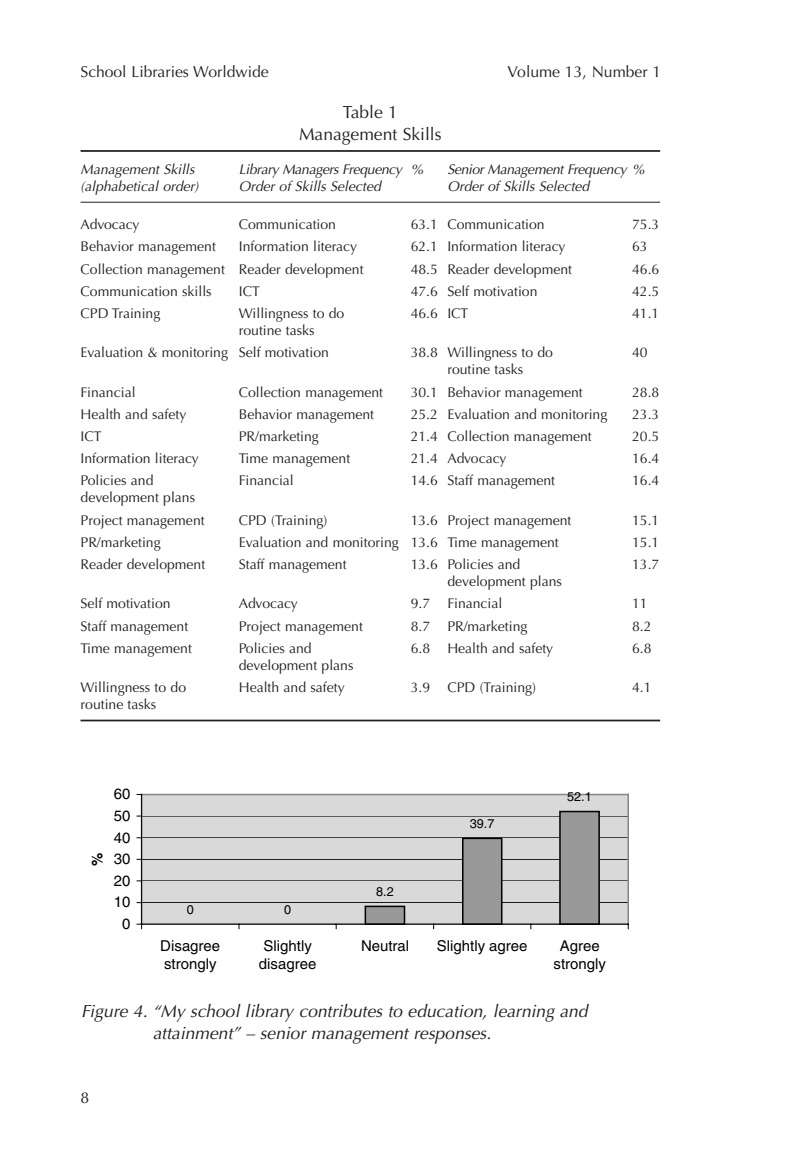
<style>
.page{position:relative;width:788px;height:1166px;background:#fff}
.page>*{position:absolute;margin:0;border:0;box-sizing:border-box;transform-origin:0 0}
.t1{font:italic 17.5px/21.3px "Optima";color:#231f20}
.t2{font:17.5px/21.3px "Optima";color:#231f20;text-align:center}
.t3{font:15.75px "Optima";color:#231f20}
.t4{font:14.88px/18.7px "Helvetica+QATQRY";color:#000;text-align:center}
.t5{font:14.88px "Helvetica Bold+NBDTZF";color:#000}
.t6{font:14px/22.2px "Optima";color:#231f20}
.t7{font:italic 14px "Optima";color:#231f20}
.t8{font:12.6px "Helvetica+QATQRY";color:#000}
</style>
<div class="page">
<hr style="left:80px;top:150px;width:580px;height:2px;background:#231f20">
<hr style="left:80px;top:202px;width:580px;height:1px;background:#231f20">
<hr style="left:80px;top:719px;width:580px;height:2px;background:#231f20">
<svg style="left:136px;top:793px;width:493px;height:137px"></svg>
<p class="t3" style="left:80px;top:65px;width:190px">School Libraries Worldwide</p>
<p class="t3" style="left:507px;top:65px;width:155px">Volume 13, Number 1</p>
<p class="t2" style="left:299px;top:103px;width:144px">Table 1<br>Management Skills</p>
<p class="t7" style="left:80px;top:164px;width:118px">Management Skills</p>
<p class="t7" style="left:239px;top:164px;width:189px">Library Managers Frequency %</p>
<p class="t7" style="left:447px;top:164px;width:201px">Senior Management Frequency %</p>
<p class="t7" style="left:80px;top:181px;width:122px">(alphabetical order)</p>
<p class="t7" style="left:239px;top:181px;width:146px">Order of Skills Selected</p>
<p class="t7" style="left:447px;top:181px;width:146px">Order of Skills Selected</p>
<p class="t6" style="left:80px;top:215px;width:60px">Advocacy</p>
<p class="t6" style="left:239px;top:215px;width:99px">Communication</p>
<p class="t6" style="left:410px;top:215px;width:135px">63.1 Communication</p>
<p class="t6" style="left:632px;top:215px;width:29px">75.3</p>
<p class="t6" style="left:80px;top:237px;width:137px">Behavior management</p>
<p class="t6" style="left:239px;top:237px;width:120px">Information literacy</p>
<p class="t6" style="left:410px;top:237px;width:156px">62.1 Information literacy</p>
<p class="t6" style="left:632px;top:237px;width:17px">63</p>
<p class="t6" style="left:80px;top:259px;width:284px">Collection management Reader development</p>
<p class="t6" style="left:410px;top:259px;width:163px">48.5 Reader development</p>
<p class="t6" style="left:632px;top:259px;width:29px">46.6</p>
<p class="t6" style="left:80px;top:281px;width:133px">Communication skills</p>
<p class="t6" style="left:239px;top:281px;width:23px">ICT</p>
<p class="t6" style="left:410px;top:281px;width:128px">47.6 Self motivation</p>
<p class="t6" style="left:632px;top:281px;width:29px">42.5</p>
<p class="t6" style="left:80px;top:303px;width:81px">CPD Training</p>
<p class="t6" style="left:239px;top:303px;width:107px">Willingness to do</p>
<p class="t6" style="left:410px;top:303px;width:59px">46.6 ICT</p>
<p class="t6" style="left:632px;top:303px;width:29px">41.1</p>
<p class="t6" style="left:80px;top:321px;width:250px;text-indent:158px">routine tasks<br>Evaluation &amp; monitoring Self motivation</p>
<p class="t6" style="left:410px;top:343px;width:144px">38.8 Willingness to do</p>
<p class="t6" style="left:632px;top:343px;width:17px">40</p>
<p class="t6" style="left:447px;top:360px;width:77px">routine tasks</p>
<p class="t6" style="left:80px;top:382px;width:56px">Financial</p>
<p class="t6" style="left:239px;top:382px;width:146px">Collection management</p>
<p class="t6" style="left:410px;top:382px;width:173px">30.1 Behavior management</p>
<p class="t6" style="left:632px;top:382px;width:29px">28.8</p>
<p class="t6" style="left:80px;top:404px;width:107px">Health and safety</p>
<p class="t6" style="left:239px;top:404px;width:137px">Behavior management</p>
<p class="t6" style="left:410px;top:404px;width:198px">25.2 Evaluation and monitoring</p>
<p class="t6" style="left:632px;top:404px;width:29px">23.3</p>
<p class="t6" style="left:80px;top:426px;width:23px">ICT</p>
<p class="t6" style="left:239px;top:426px;width:82px">PR/marketing</p>
<p class="t6" style="left:410px;top:426px;width:182px">21.4 Collection management</p>
<p class="t6" style="left:632px;top:426px;width:29px">20.5</p>
<p class="t6" style="left:80px;top:448px;width:120px">Information literacy</p>
<p class="t6" style="left:239px;top:448px;width:113px">Time management</p>
<p class="t6" style="left:410px;top:448px;width:97px">21.4 Advocacy</p>
<p class="t6" style="left:632px;top:448px;width:29px">16.4</p>
<p class="t6" style="left:80px;top:471px;width:74px">Policies and</p>
<p class="t6" style="left:239px;top:471px;width:56px">Financial</p>
<p class="t6" style="left:410px;top:471px;width:146px">14.6 Staff management</p>
<p class="t6" style="left:632px;top:471px;width:29px">16.4</p>
<p class="t6" style="left:80px;top:488px;width:126px">development plans<br>Project management</p>
<p class="t6" style="left:239px;top:510px;width:90px">CPD (Training)</p>
<p class="t6" style="left:410px;top:510px;width:162px">13.6 Project management</p>
<p class="t6" style="left:632px;top:510px;width:29px">15.1</p>
<p class="t6" style="left:80px;top:532px;width:82px">PR/marketing</p>
<p class="t6" style="left:239px;top:532px;width:321px">Evaluation and monitoring 13.6 Time management</p>
<p class="t6" style="left:632px;top:532px;width:29px">15.1</p>
<p class="t6" style="left:80px;top:554px;width:126px">Reader development</p>
<p class="t6" style="left:239px;top:554px;width:109px">Staff management</p>
<p class="t6" style="left:410px;top:554px;width:111px">13.6 Policies and</p>
<p class="t6" style="left:632px;top:554px;width:29px">13.7</p>
<p class="t6" style="left:447px;top:571px;width:116px">development plans</p>
<p class="t6" style="left:80px;top:594px;width:92px">Self motivation</p>
<p class="t6" style="left:239px;top:594px;width:60px">Advocacy</p>
<p class="t6" style="left:410px;top:594px;width:93px">9.7 Financial</p>
<p class="t6" style="left:632px;top:594px;width:17px">11</p>
<p class="t6" style="left:80px;top:616px;width:109px">Staff management</p>
<p class="t6" style="left:239px;top:616px;width:126px">Project management</p>
<p class="t6" style="left:410px;top:616px;width:118px">8.7 PR/marketing</p>
<p class="t6" style="left:632px;top:616px;width:21px">8.2</p>
<p class="t6" style="left:80px;top:638px;width:113px">Time management</p>
<p class="t6" style="left:239px;top:638px;width:74px">Policies and</p>
<p class="t6" style="left:410px;top:638px;width:144px">6.8 Health and safety</p>
<p class="t6" style="left:632px;top:638px;width:21px">6.8</p>
<p class="t6" style="left:239px;top:655px;width:116px">development plans</p>
<p class="t6" style="left:80px;top:677px;width:107px">Willingness to do</p>
<p class="t6" style="left:239px;top:677px;width:107px">Health and safety</p>
<p class="t6" style="left:410px;top:677px;width:127px">3.9 CPD (Training)</p>
<p class="t6" style="left:632px;top:677px;width:21px">4.1</p>
<p class="t6" style="left:80px;top:694px;width:77px">routine tasks</p>
<p class="t5" style="left:92px;top:865px;width:15px;rotate:-90deg">%</p>
<p class="t4" style="left:114px;top:786px;width:18px">60</p>
<p class="t4" style="left:114px;top:807px;width:18px">50</p>
<p class="t4" style="left:114px;top:829px;width:18px">40</p>
<p class="t4" style="left:114px;top:850px;width:18px">30</p>
<p class="t4" style="left:114px;top:872px;width:18px">20</p>
<p class="t4" style="left:114px;top:894px;width:18px">10</p>
<p class="t4" style="left:122px;top:915px;width:10px">0</p>
<p class="t8" style="left:187px;top:905px;width:9px">0</p>
<p class="t8" style="left:284px;top:905px;width:9px">0</p>
<p class="t8" style="left:376px;top:887px;width:19px">8.2</p>
<p class="t8" style="left:470px;top:819px;width:26px">39.7</p>
<p class="t8" style="left:567px;top:792px;width:26px">52.1</p>
<p class="t4" style="left:160px;top:937px;width:61px;text-align:left">Disagree strongly</p>
<p class="t4" style="left:259px;top:937px;width:59px">Slightly disagree</p>
<p class="t4" style="left:361px;top:937px;width:50px">Neutral</p>
<p class="t4" style="left:437px;top:937px;width:92px">Slightly agree</p>
<p class="t4" style="left:553px;top:937px;width:54px">Agree strongly</p>
<p class="t1" style="left:153px;top:1002px;width:440px;text-indent:-72px">Figure 4. “My school library contributes to education, learning and attainment” – senior management responses.</p>
<p class="t3" style="left:80px;top:1091px;width:10px">8</p>
</div>
